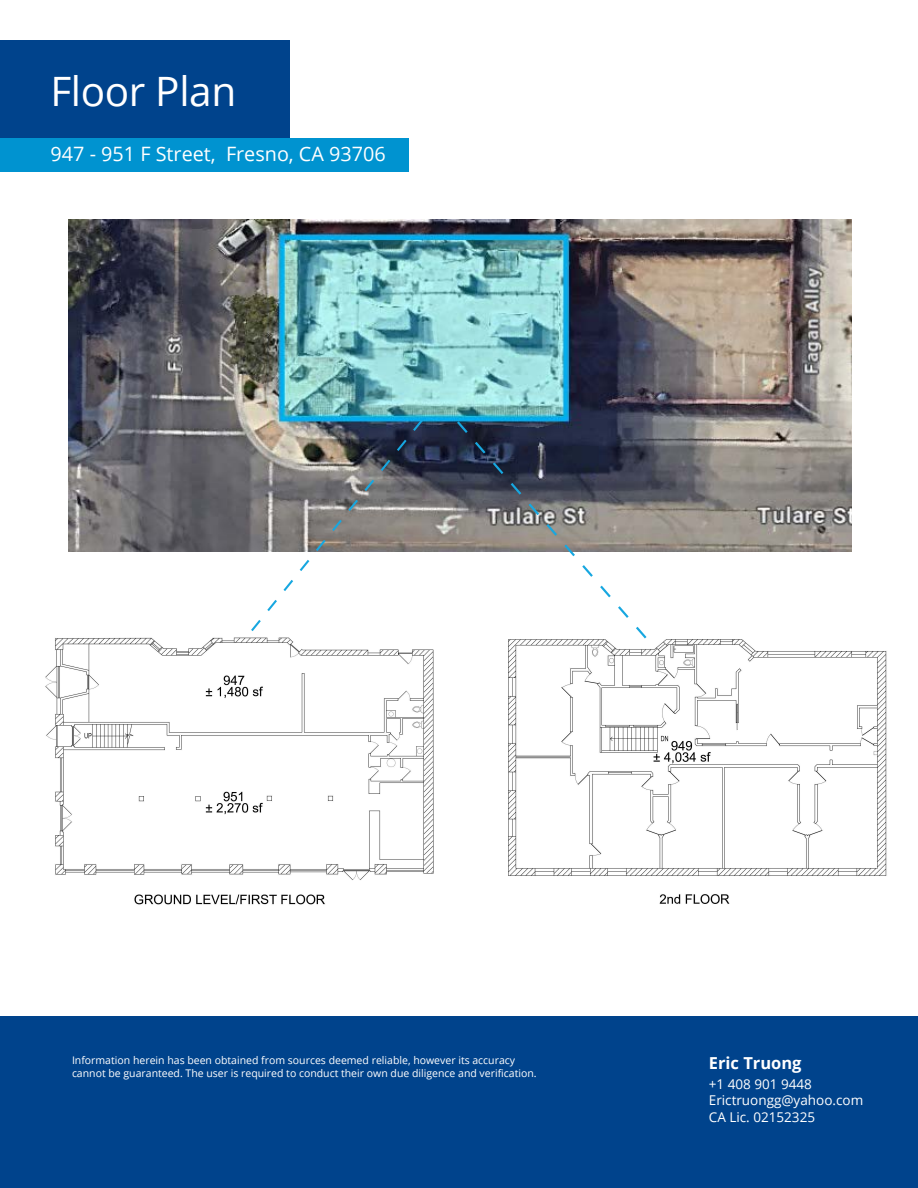
<style>
.page{position:relative;width:918px;height:1188px;background:#fff}
.page>*{position:absolute;margin:0;border:0;box-sizing:border-box;transform-origin:0 0}
.t1{font:40.5px "Open Sans";letter-spacing:-.01em;color:#fff}
.t2{font:19.8px "Open Sans";color:#fff}
.t3{font:700 16.5px "Open Sans";color:#fff}
.t4{font:13.5px/16.5px "Open Sans";color:#fff}
.t5{font:10.5px/12.6px "Open Sans";color:#fff}
.s1{font-style:inherit}
</style>
<div class="page">
<img style="left:68px;top:219px;width:784px;height:333px">
<div style="left:0;top:40px;width:289px;height:100px;background:#00438c"></div>
<div style="left:0;top:1016px;width:918px;height:172px;background:#00438c"></div>
<div style="left:0;top:139px;width:409px;height:33px;background:#0093d0"></div>
<img style="left:45px;top:637px;width:389px;height:268px">
<img style="left:508px;top:639px;width:379px;height:265px">
<svg style="left:219px;top:417px;width:235px;height:214px"></svg>
<svg style="left:454px;top:394px;width:195px;height:272px"></svg>
<h1 class="t1" style="left:50px;top:63px;width:187px">Floor Plan</h1>
<h2 class="t2" style="left:51px;top:141px;width:337px">947 - 951 F Street, Fresno, <span class="s1">CA</span> 93706</h2>
<p class="t5" style="left:72px;top:1054px;width:466px">Information herein has been obtained from sources deemed reliable, however its accuracy cannot be guaranteed. The user is required to conduct their own due diligence and verification.</p>
<h3 class="t3" style="left:709px;top:1052px;width:94px">Eric Truong</h3>
<p class="t4" style="left:709px;top:1075px;width:156px">+1 408 901 9448<br>Erictruongg@yahoo.com<br>CA Lic. 02152325</p>
</div>
